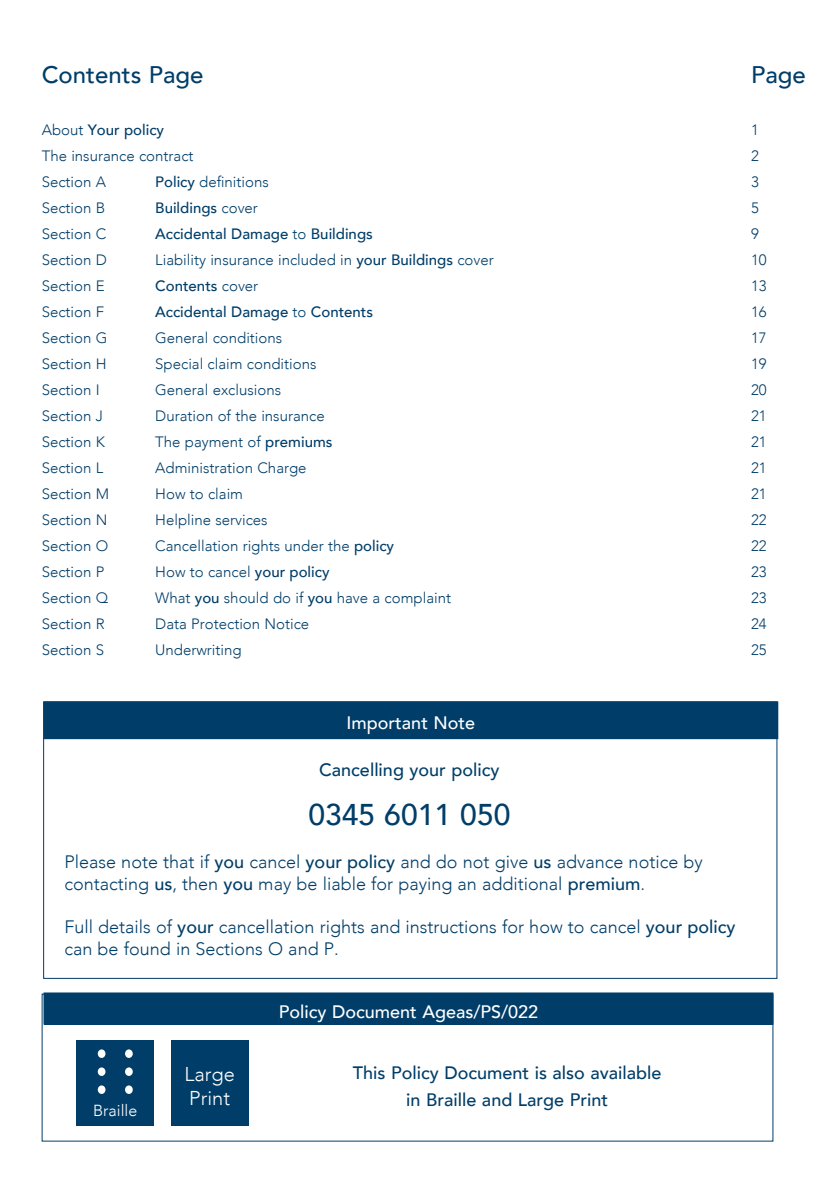
<style>
.page{position:relative;width:840px;height:1191px;background:#fff}
.page>*{position:absolute;margin:0;border:0;box-sizing:border-box;transform-origin:0 0}
.t1{font:500 30px "Avenir";color:#003e69}
.t2{font:500 24px "Avenir";color:#003e69}
.t3{font:300 20px/24px "Avenir";color:#fff}
.t4{font:300 18px/21.6px "Avenir";color:#003e69}
.t5{font:500 18px/26.4px "Avenir";color:#003e69;text-align:center}
.t6{font:500 18px "Avenir";color:#fff}
.t7{font:300 16px "Avenir";color:#fff}
.t8{font:300 15px "Avenir";color:#003e69}
.t9{font:500 15px "Avenir";color:#003e69}
.s1{font-weight:300}
.s2{font-weight:500}
</style>
<div class="page">
<div style="left:44px;top:993px;width:728px;height:31px;background:#003e69"></div>
<div style="left:43px;top:992px;width:730px;height:32px;border:1px solid #003e69"></div>
<div style="left:76px;top:1040px;width:78px;height:85px;background:#003e69"></div>
<div style="left:171px;top:1040px;width:77px;height:85px;background:#003e69"></div>
<div style="left:98px;top:1049px;width:7px;height:9px;background:#fff;border-radius:50%"></div>
<div style="left:125px;top:1049px;width:8px;height:9px;background:#fff;border-radius:50%"></div>
<div style="left:98px;top:1067px;width:7px;height:9px;background:#fff;border-radius:50%"></div>
<div style="left:125px;top:1067px;width:8px;height:9px;background:#fff;border-radius:50%"></div>
<div style="left:98px;top:1085px;width:7px;height:9px;background:#fff;border-radius:50%"></div>
<div style="left:125px;top:1085px;width:8px;height:9px;background:#fff;border-radius:50%"></div>
<div style="left:44px;top:702px;width:733px;height:36px;background:#003e69"></div>
<div style="left:43px;top:701px;width:734px;height:38px;border:1px solid #003e69"></div>
<div style="left:42px;top:993px;width:731px;height:148px;border:1px solid #003e69"></div>
<h2 class="t2" style="left:42px;top:54px;width:163px">Contents Page</h2>
<h2 class="t2" style="left:750px;top:54px;width:56px">Page</h2>
<p class="t9" style="left:42px;top:116px;width:124px"><span class="s1">About</span> Your policy</p>
<p class="t8" style="left:750px;top:121px;width:9px">1</p>
<p class="t8" style="left:42px;top:147px;width:153px">The insurance contract</p>
<p class="t8" style="left:750px;top:147px;width:9px">2</p>
<p class="t8" style="left:42px;top:173px;width:66px">Section A</p>
<p class="t8" style="left:155px;top:173px;width:115px"><span class="s2">Policy</span> definitions</p>
<p class="t8" style="left:750px;top:173px;width:9px">3</p>
<p class="t8" style="left:42px;top:199px;width:65px">Section B</p>
<p class="t9" style="left:155px;top:194px;width:104px">Buildings <span class="s1">cover</span></p>
<p class="t8" style="left:750px;top:199px;width:9px">5</p>
<p class="t8" style="left:42px;top:225px;width:66px">Section C</p>
<p class="t9" style="left:155px;top:220px;width:219px">Accidental Damage <span class="s1">to</span> Buildings</p>
<p class="t8" style="left:750px;top:225px;width:9px">9</p>
<p class="t8" style="left:42px;top:251px;width:67px">Section D</p>
<p class="t8" style="left:155px;top:251px;width:340px">Liability insurance included in <span class="s2">your Buildings</span> cover</p>
<p class="t8" style="left:750px;top:251px;width:17px">10</p>
<p class="t8" style="left:42px;top:277px;width:64px">Section E</p>
<p class="t9" style="left:155px;top:272px;width:104px">Contents <span class="s1">cover</span></p>
<p class="t8" style="left:750px;top:277px;width:17px">13</p>
<p class="t8" style="left:42px;top:303px;width:64px">Section F</p>
<p class="t9" style="left:155px;top:298px;width:219px">Accidental Damage <span class="s1">to</span> Contents</p>
<p class="t8" style="left:750px;top:303px;width:17px">16</p>
<p class="t8" style="left:42px;top:329px;width:67px">Section G</p>
<p class="t8" style="left:155px;top:329px;width:128px">General conditions</p>
<p class="t8" style="left:750px;top:329px;width:17px">17</p>
<p class="t8" style="left:42px;top:355px;width:66px">Section H</p>
<p class="t8" style="left:155px;top:355px;width:163px">Special claim conditions</p>
<p class="t8" style="left:750px;top:355px;width:17px">19</p>
<p class="t8" style="left:42px;top:381px;width:59px">Section I</p>
<p class="t8" style="left:155px;top:381px;width:127px">General exclusions</p>
<p class="t8" style="left:750px;top:381px;width:17px">20</p>
<p class="t8" style="left:42px;top:407px;width:63px">Section J</p>
<p class="t8" style="left:155px;top:407px;width:171px">Duration of the insurance</p>
<p class="t8" style="left:750px;top:407px;width:17px">21</p>
<p class="t8" style="left:42px;top:433px;width:65px">Section K</p>
<p class="t8" style="left:155px;top:433px;width:179px">The payment of <span class="s2">premiums</span></p>
<p class="t8" style="left:750px;top:433px;width:17px">21</p>
<p class="t8" style="left:42px;top:459px;width:63px">Section L</p>
<p class="t8" style="left:155px;top:459px;width:153px">Administration Charge</p>
<p class="t8" style="left:750px;top:459px;width:17px">21</p>
<p class="t8" style="left:42px;top:485px;width:69px">Section M</p>
<p class="t8" style="left:155px;top:485px;width:89px">How to claim</p>
<p class="t8" style="left:750px;top:485px;width:17px">21</p>
<p class="t8" style="left:42px;top:511px;width:67px">Section N</p>
<p class="t8" style="left:155px;top:511px;width:114px">Helpline services</p>
<p class="t8" style="left:750px;top:511px;width:17px">22</p>
<p class="t8" style="left:42px;top:537px;width:68px">Section O</p>
<p class="t8" style="left:155px;top:537px;width:240px">Cancellation rights under the <span class="s2">policy</span></p>
<p class="t8" style="left:750px;top:537px;width:17px">22</p>
<p class="t8" style="left:42px;top:563px;width:64px">Section P</p>
<p class="t8" style="left:155px;top:563px;width:176px">How to cancel <span class="s2">your policy</span></p>
<p class="t8" style="left:750px;top:563px;width:17px">23</p>
<p class="t8" style="left:42px;top:589px;width:68px">Section Q</p>
<p class="t8" style="left:155px;top:589px;width:297px">What <span class="s2">you</span> should do if <span class="s2">you</span> have a complaint</p>
<p class="t8" style="left:750px;top:589px;width:17px">23</p>
<p class="t8" style="left:42px;top:615px;width:64px">Section R</p>
<p class="t8" style="left:155px;top:615px;width:155px">Data Protection Notice</p>
<p class="t8" style="left:750px;top:615px;width:17px">24</p>
<p class="t8" style="left:42px;top:641px;width:64px">Section S</p>
<p class="t8" style="left:155px;top:641px;width:88px">Underwriting</p>
<p class="t8" style="left:750px;top:641px;width:17px">25</p>
<p class="t6" style="left:346px;top:707px;width:130px">Important Note</p>
<p class="t5" style="left:319px;top:755px;width:182px">Cancelling your policy</p>
<h1 class="t1" style="left:308px;top:788px;width:203px">0345 6011 050</h1>
<p class="t4" style="left:64px;top:851px;width:639px">Please note that if <span class="s2">you</span> cancel <span class="s2">your policy</span> and do not give <span class="s2">us</span> advance notice by contacting <span class="s2">us</span>, then <span class="s2">you</span> may be liable for paying an additional <span class="s2">premium</span>.</p>
<p class="t4" style="left:64px;top:916px;width:672px">Full details of <span class="s2">your</span> cancellation rights and instructions for how to cancel <span class="s2">your policy </span>can be found in Sections O and P.</p>
<p class="t7" style="left:93px;top:1101px;width:46px">Braille</p>
<h3 class="t3" style="left:184px;top:1062px;width:52px">Large<br>Print</h3>
<p class="t6" style="left:278px;top:995px;width:261px">Policy Document Ageas/PS/022</p>
<p class="t5" style="left:353px;top:1058px;width:310px">This Policy Document is also available in Braille and Large Print</p>
</div>
